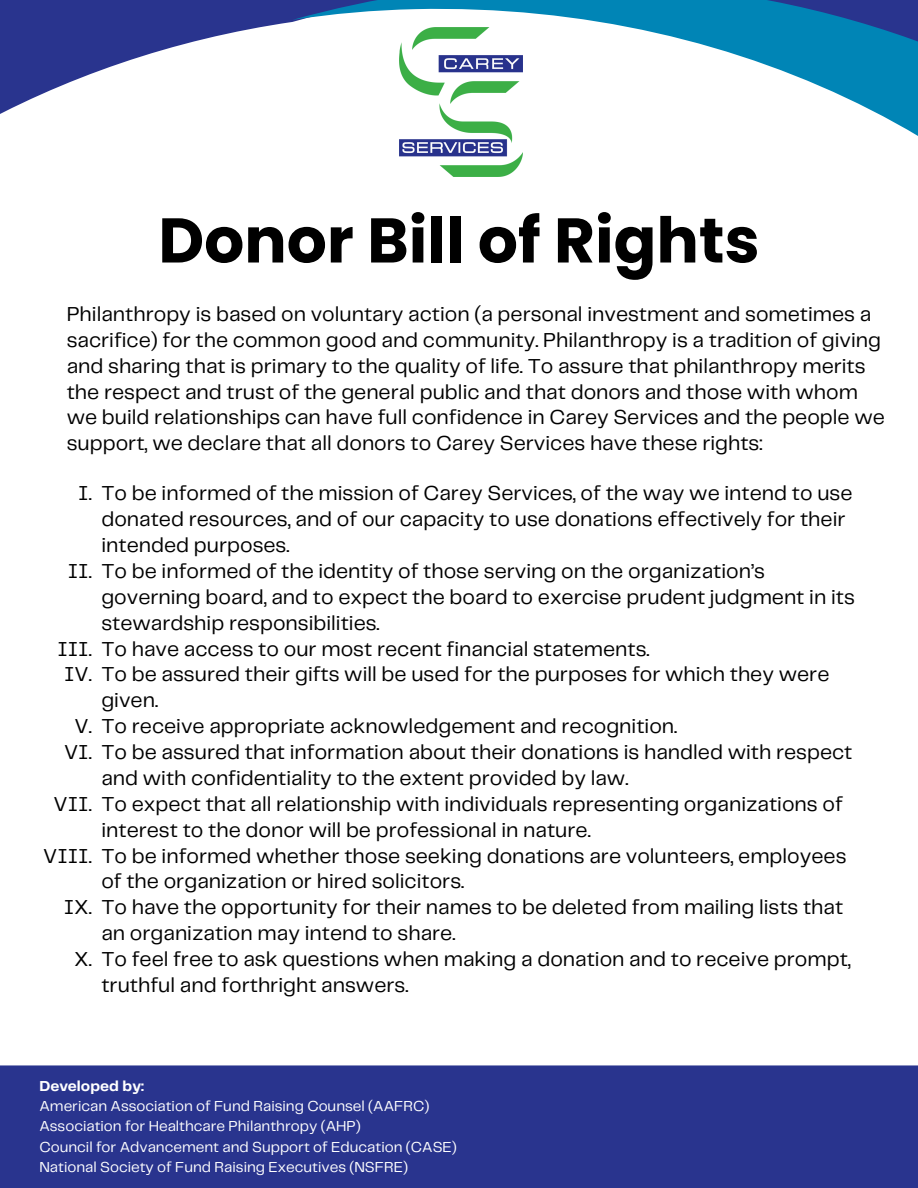
<style>
.page{position:relative;width:918px;height:1188px;background:#fff}
.page>*{position:absolute;margin:0;border:0;box-sizing:border-box;transform-origin:0 0}
.t1{font:700 63px "Poppins";color:#000}
.t2{font:21px/25.8px "Telegraf";color:#000}
.t3{font:15px "Telegraf";color:#fff}
.t4{font:700 15px "Telegraf";color:#fff}
</style>
<div class="page">
<div style="left:0;top:1065px;width:918px;height:123px;background:#29348e"></div>
<svg style="left:0;top:0;width:292px;height:114px;fill:#29348e"></svg>
<svg style="left:292px;top:0;width:626px;height:177px"></svg>
<p class="t1" style="left:158px;top:196px;width:603px">Donor Bill of Rights</p>
<h1 class="t2" style="left:67px;top:302px;width:820px">Philanthropy is based on voluntary action (a personal investment and sometimes a sacrifice) for the common good and community. Philanthropy is a tradition of giving and sharing that is primary to the quality of life. To assure that philanthropy merits the respect and trust of the general public and that donors and those with whom we build relationships can have full confidence in Carey Services and the people we support, we declare that all donors to Carey Services have these rights:</h1>
<h2 class="t2" style="left:78px;top:482px;width:15px">I.</h2>
<h2 class="t2" style="left:68px;top:559px;width:25px">II.</h2>
<h2 class="t2" style="left:57px;top:637px;width:36px;text-align:center">III.<br>IV.</h2>
<p class="t2" style="left:75px;top:714px;width:19px">V.</p>
<p class="t2" style="left:64px;top:740px;width:29px">VI.</p>
<p class="t2" style="left:54px;top:792px;width:40px">VII.</p>
<p class="t2" style="left:43px;top:844px;width:50px">VIII.</p>
<p class="t2" style="left:64px;top:896px;width:30px">IX.</p>
<p class="t2" style="left:74px;top:947px;width:19px">X.</p>
<p class="t2" style="left:101px;top:482px;width:755px">To be informed of the mission of Carey Services, of the way we intend to use donated resources, and of our capacity to use donations effectively for their intended purposes.<br>To be informed of the identity of those serving on the organization’s governing board, and to expect the board to exercise prudent judgment in its stewardship responsibilities.<br>To have access to our most recent financial statements.<br>To be assured their gifts will be used for the purposes for which they were given.<br>To receive appropriate acknowledgement and recognition.<br>To be assured that information about their donations is handled with respect and with confidentiality to the extent provided by law.<br>To expect that all relationship with individuals representing organizations of interest to the donor will be professional in nature.<br>To be informed whether those seeking donations are volunteers, employees of the organization or hired solicitors.<br>To have the opportunity for their names to be deleted from mailing lists that an organization may intend to share.<br>To feel free to ask questions when making a donation and to receive prompt, truthful and forthright answers.</p>
<h3 class="t4" style="left:39px;top:1079px;width:106px">Developed by:</h3>
<h2 class="t3" style="left:39px;top:1100px;width:392px">American Association of Fund Raising Counsel (AAFRC)</h2>
<p class="t3" style="left:39px;top:1120px;width:323px">Association for Healthcare Philanthropy (AHP)</p>
<p class="t3" style="left:39px;top:1140px;width:419px">Council for Advancement and Support of Education (CASE)</p>
<p class="t3" style="left:39px;top:1160px;width:370px">National Society of Fund Raising Executives (NSFRE)</p>
</div>
